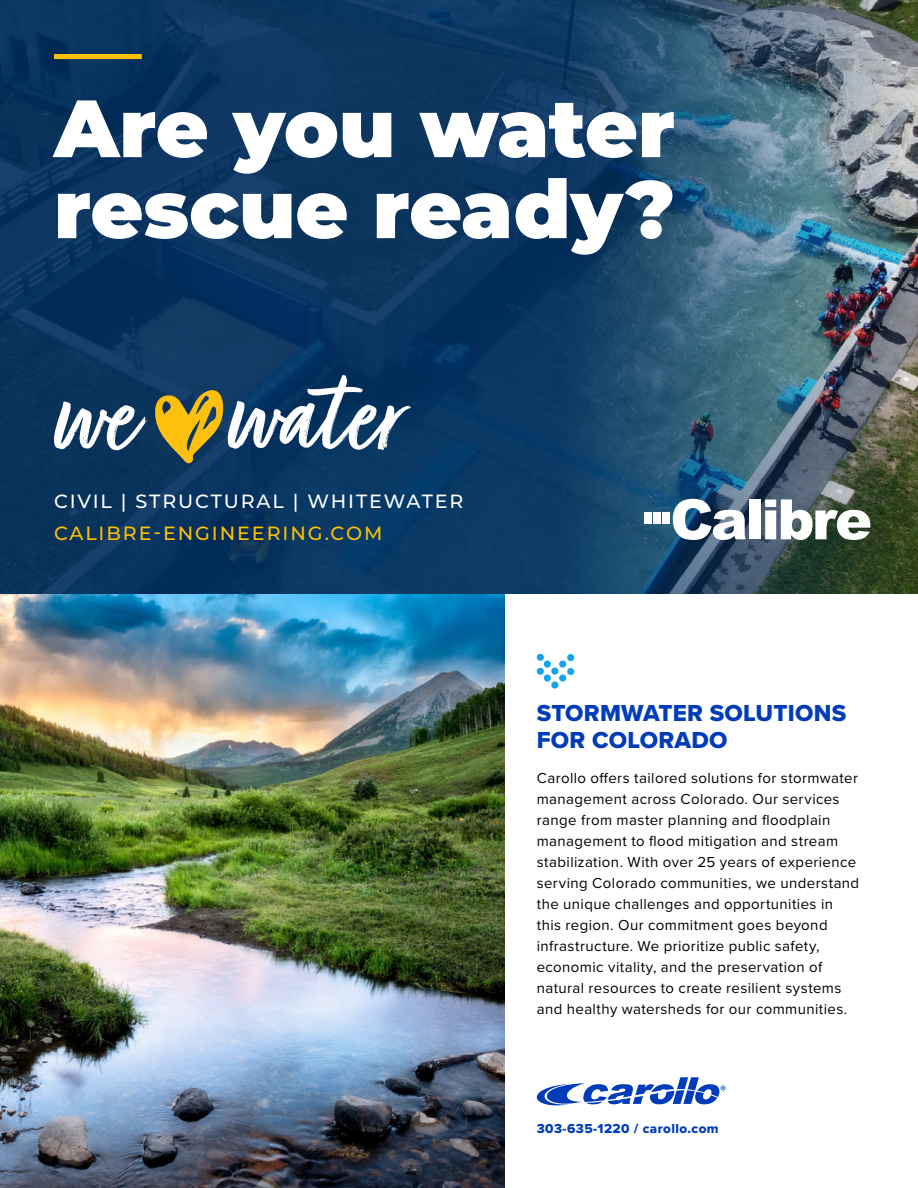
<style>
.page{position:relative;width:918px;height:1188px;background:#fff}
.page>*{position:absolute;margin:0;border:0;box-sizing:border-box;transform-origin:0 0}
.t1{font:900 81px/81px "Montserrat";color:#fff}
.t2{font:24px/27px "Proxima Nova Extrabld";letter-spacing:.01em;color:#003cb9}
.t3{font:500 19.2px "Montserrat";letter-spacing:.1em;color:#fff}
.t4{font:500 19.2px "Montserrat";letter-spacing:.1em;color:#ffc000}
.t5{font:15px/21px "Proxima Nova";letter-spacing:.025em;color:#000}
.t6{font:13.5px "Proxima Nova Extrabld";letter-spacing:.03em;color:#003cb9}
</style>
<div class="page">
<img style="left:0;top:0;width:918px;height:594px">
<svg style="left:54px;top:402px;width:93px;height:48px"></svg>
<svg style="left:155px;top:375px;width:256px;height:90px"></svg>
<div style="left:54px;top:54px;width:88px;height:5px;background:#ffc000"></div>
<svg style="left:673px;top:499px;width:73px;height:41px"></svg>
<div style="left:749px;top:499px;width:11px;height:40px;background:#fff"></div>
<svg style="left:765px;top:499px;width:105px;height:41px"></svg>
<div style="left:662px;top:513px;width:7px;height:11px;background:#fff"></div>
<div style="left:653px;top:513px;width:8px;height:11px;background:#fff"></div>
<div style="left:645px;top:513px;width:7px;height:11px;background:#fff"></div>
<div style="left:559px;top:674px;width:7px;height:8px;background:#15a3eb;border-radius:50%"></div>
<div style="left:567px;top:668px;width:7px;height:7px;background:#15a3eb;border-radius:50%"></div>
<div style="left:544px;top:674px;width:7px;height:8px;background:#15a3eb;border-radius:50%"></div>
<div style="left:537px;top:668px;width:7px;height:7px;background:#15a3eb;border-radius:50%"></div>
<div style="left:551px;top:681px;width:7px;height:8px;background:#15a3eb;border-radius:50%"></div>
<div style="left:559px;top:661px;width:7px;height:7px;background:#15a3eb;border-radius:50%"></div>
<div style="left:567px;top:654px;width:7px;height:7px;background:#15a3eb;border-radius:50%"></div>
<div style="left:544px;top:661px;width:7px;height:7px;background:#15a3eb;border-radius:50%"></div>
<div style="left:537px;top:654px;width:7px;height:7px;background:#15a3eb;border-radius:50%"></div>
<div style="left:551px;top:668px;width:7px;height:7px;background:#15a3eb;border-radius:50%"></div>
<svg style="left:536px;top:1077px;width:190px;height:29px"></svg>
<img style="left:0;top:594px;width:504px;height:594px">
<h1 class="t1" style="left:54px;top:83px;width:623px">Are you water rescue ready?</h1>
<p class="t3" style="left:54px;top:487px;width:411px">CIVIL | STRUCTURAL | WHITEWATER</p>
<p class="t4" style="left:54px;top:520px;width:330px">CALIBRE-ENGINEERING.COM</p>
<h2 class="t2" style="left:537px;top:699px;width:311px">STORMWATER SOLUTIONS<br>FOR COLORADO</h2>
<p class="t5" style="left:537px;top:767px;width:324px">Carollo offers tailored solutions for stormwater management across Colorado. Our services range from master planning and floodplain management to flood mitigation and stream stabilization. With over 25 years of experience serving Colorado communities, we understand the unique challenges and opportunities in this region. Our commitment goes beyond infrastructure. We prioritize public safety, economic vitality, and the preservation of natural resources to create resilient systems and healthy watersheds for our communities.</p>
<p class="t6" style="left:537px;top:1118px;width:184px">303-635-1220 / carollo.com</p>
</div>
